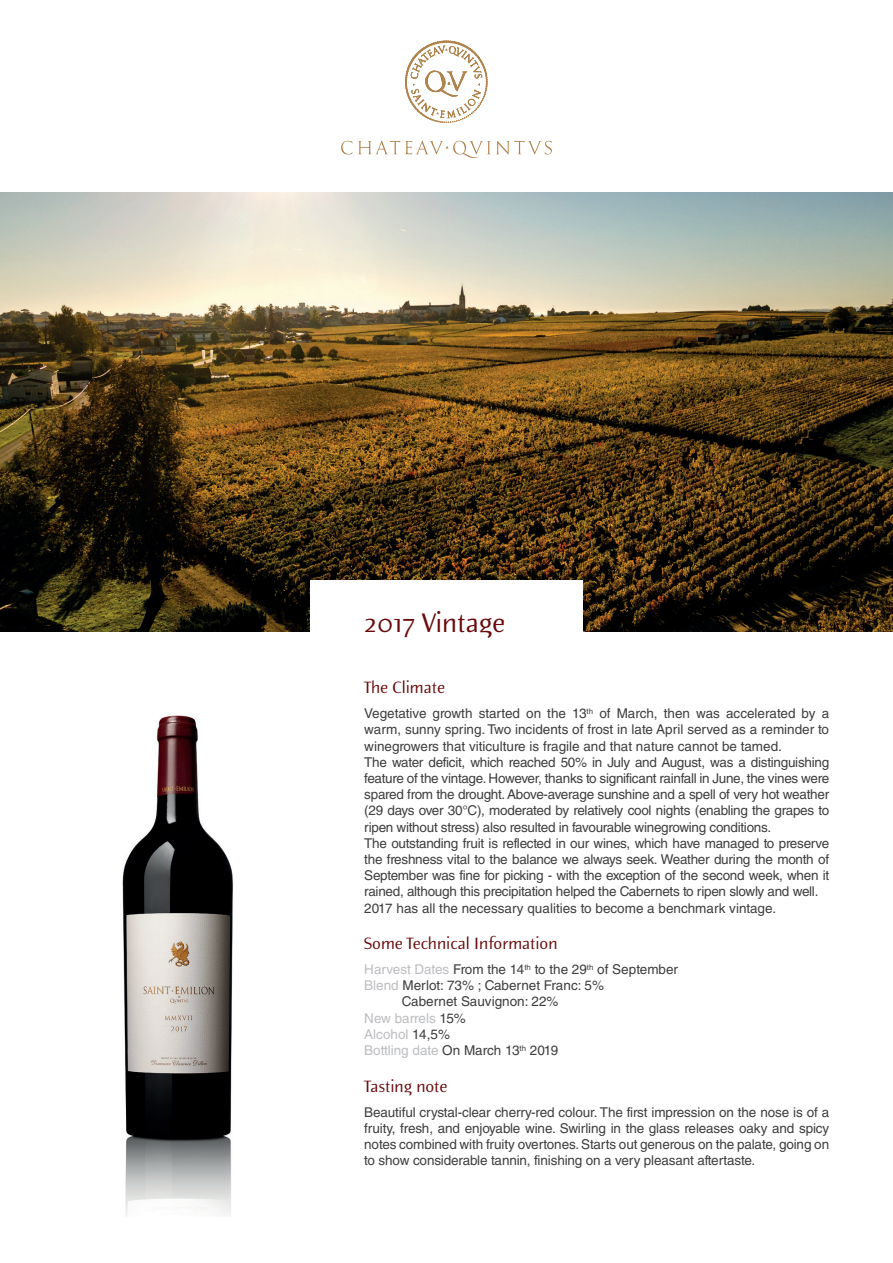
<style>
.page{position:relative;width:893px;height:1263px;background:#fff}
.page>*{position:absolute;margin:0;border:0;box-sizing:border-box;transform-origin:0 0}
.t1{font:27px "Elemental Sans Pro";color:#690a0c}
.t2{font:16.5px "Elemental Sans Pro";color:#690a0c}
.t3{font:13.5px/16.2px "Helvetica LT Std";letter-spacing:-.02em;color:#3e3e3f}
.t4{font:13.5px "Helvetica LT Std";color:#3e3e3f}
.t5{font:13.5px "Helvetica LT Std";color:#bcbdc0}
.s1{color:#bcbdc0}
.s2{color:#3e3e3f}
</style>
<div class="page">
<img style="left:0;top:192px;width:893px;height:439px">
<div style="left:310px;top:580px;width:273px;height:81px;background:#fff"></div>
<img style="left:122px;top:715px;width:111px;height:501px">
<svg style="left:405px;top:40px;width:83px;height:83px"></svg>
<svg style="left:341px;top:141px;width:11px;height:14px"></svg>
<svg style="left:358px;top:140px;width:194px;height:18px"></svg>
<h1 class="t1" style="left:364px;top:604px;width:143px">2017 Vintage</h1>
<p class="t2" style="left:364px;top:677px;width:82px">The Climate</p>
<p class="t3" style="left:364px;top:705px;width:466px">Vegetative growth started on the 13<sup>th</sup> of March, then was accelerated by a warm, sunny spring. Two incidents of frost in late April served as a reminder to winegrowers that viticulture is fragile and that nature cannot be tamed.<br>The water deficit, which reached 50% in July and August, was a distinguishing feature of the vintage. However, thanks to significant rainfall in June, the vines were spared from the drought. Above-average sunshine and a spell of very hot weather (29 days over 30°C), moderated by relatively cool nights (enabling the grapes to ripen without stress) also resulted in favourable winegrowing conditions.<br>The outstanding fruit is reflected in our wines, which have managed to preserve the freshness vital to the balance we always seek. Weather during the month of September was fine for picking - with the exception of the second week, when it rained, although this precipitation helped the Cabernets to ripen slowly and well.<br>2017 has all the necessary qualities to become a benchmark vintage.</p>
<p class="t2" style="left:364px;top:933px;width:195px">Some Technical Information</p>
<p class="t4" style="left:364px;top:961px;width:315px"><span class="s1">Harvest Dates</span> From the 14<sup>th</sup> to the 29<sup>th</sup> of September</p>
<p class="t4" style="left:364px;top:978px;width:241px"><span class="s1">Blend</span> Merlot: 73% ; Cabernet Franc: 5%</p>
<p class="t4" style="left:402px;top:994px;width:158px">Cabernet Sauvignon: 22%</p>
<p class="t5" style="left:364px;top:1010px;width:103px">New barrels <span class="s2">15%</span></p>
<p class="t5" style="left:364px;top:1026px;width:87px">Alcohol <span class="s2">14,5%</span></p>
<p class="t4" style="left:364px;top:1042px;width:195px"><span class="s1">Bottling date</span> On March 13<sup>th</sup> 2019</p>
<p class="t2" style="left:364px;top:1075px;width:85px">Tasting note</p>
<p class="t3" style="left:364px;top:1104px;width:466px;text-align:justify">Beautiful crystal-clear cherry-red colour. The first impression on the nose is of a fruity, fresh, and enjoyable wine. Swirling in the glass releases oaky and spicy notes combined with fruity overtones. Starts out generous on the palate, going on to show considerable tannin, finishing on a very pleasant aftertaste.</p>
</div>
